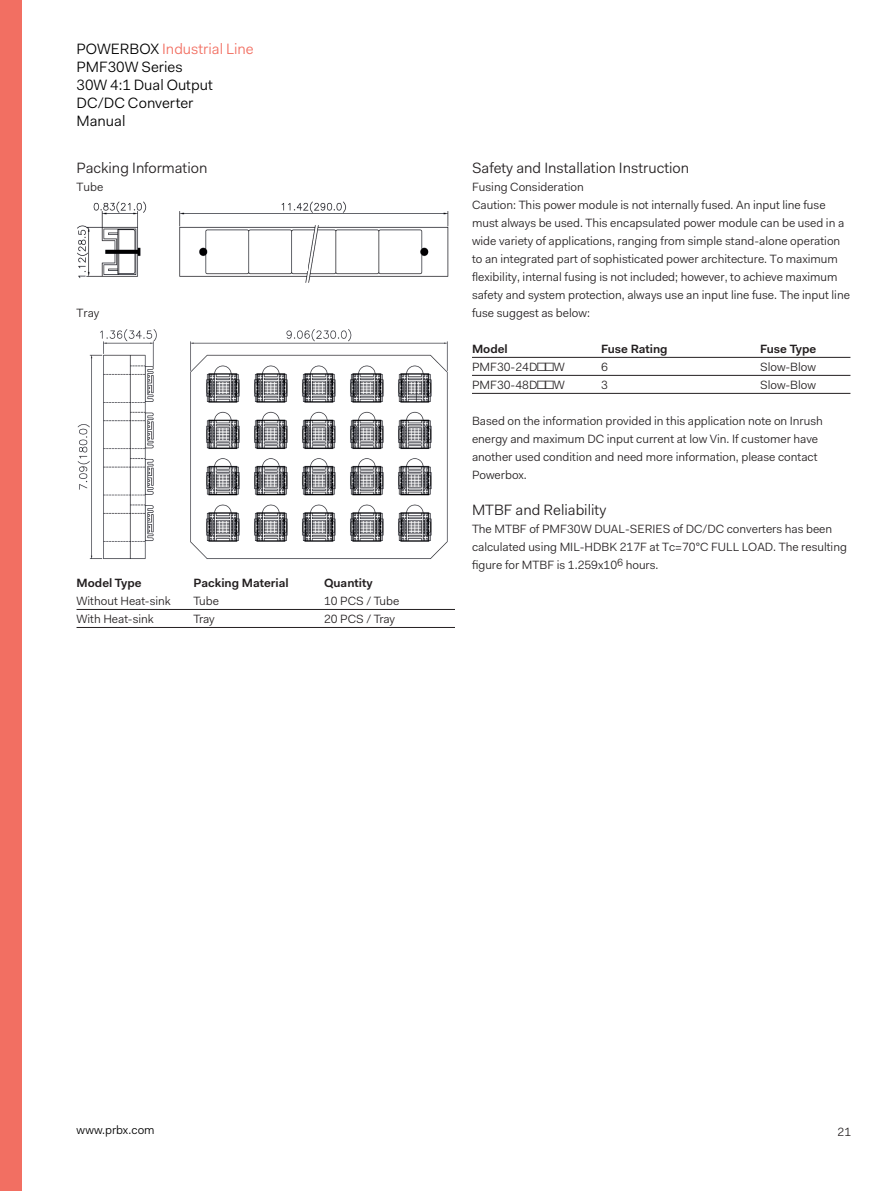
<style>
.page{position:relative;width:893px;height:1191px;background:#fff}
.page>*{position:absolute;margin:0;border:0;box-sizing:border-box;transform-origin:0 0}
.t1{font:15px/18px "Fakt Pro Blond";color:#000}
.Prodspec{font:15px "Fakt Pro Blond";color:#231f20}
.Rubrik_Mech{font:15px "Fakt Pro Blond";color:#231f20}
.Prodspec-2{font:12px/18px "Fakt Pro Blond";color:#231f20}
.Tabell{font:12px "Fakt Pro Blond";color:#231f20}
.Prodspec-3{font:600 12px "Fakt Pro";color:#231f20}
.Tabell_rubruk{font:600 12px "Fakt Pro";color:#231f20}
.t2{font:12px "Fakt Pro Blond";color:#000}
.s1{color:#f26f62}
</style>
<div class="page">
<div style="left:0;top:0;width:21px;height:1191px;background:#f26f62"></div>
<hr style="left:77px;top:609px;width:378px;height:1px;background:#231f20">
<hr style="left:77px;top:627px;width:378px;height:1px;background:#231f20">
<hr style="left:472px;top:357px;width:378px;height:1px;background:#231f20">
<hr style="left:472px;top:375px;width:378px;height:1px;background:#231f20">
<hr style="left:472px;top:393px;width:378px;height:1px;background:#231f20">
<img style="left:77px;top:201px;width:372px;height:82px">
<div style="left:209px;top:252px;width:20px;height:20px;background:#fff"></div>
<div style="left:252px;top:252px;width:21px;height:20px;background:#fff"></div>
<div style="left:340px;top:252px;width:20px;height:20px;background:#fff"></div>
<div style="left:383px;top:252px;width:20px;height:20px;background:#fff"></div>
<div style="left:295px;top:254px;width:13px;height:17px;background:#fff"></div>
<img style="left:77px;top:329px;width:371px;height:230px">
<p class="t1" style="left:77px;top:40px;width:179px">POWERBOX <span class="s1">Industrial Line<br></span>PMF30W Series<br>30W 4:1 Dual Output<br>DC/DC Converter<br>Manual</p>
<p class="Rubrik_Mech" style="left:77px;top:158px;width:132px">Packing Information</p>
<p class="Prodspec-2" style="left:77px;top:178px;width:28px">Tube</p>
<p class="Prodspec-2" style="left:77px;top:304px;width:24px">Tray</p>
<p class="Prodspec-3" style="left:77px;top:575px;width:67px">Model Type</p>
<p class="Prodspec-3" style="left:194px;top:575px;width:97px">Packing Material</p>
<p class="Prodspec-3" style="left:324px;top:575px;width:50px">Quantity</p>
<p class="Tabell" style="left:77px;top:593px;width:96px">Without Heat-sink</p>
<p class="Tabell" style="left:194px;top:593px;width:27px">Tube</p>
<p class="Tabell" style="left:324px;top:593px;width:77px">10 PCS / Tube</p>
<p class="Tabell" style="left:77px;top:611px;width:79px">With Heat-sink</p>
<p class="Tabell" style="left:194px;top:611px;width:23px">Tray</p>
<p class="Tabell" style="left:324px;top:611px;width:73px">20 PCS / Tray</p>
<p class="Prodspec" style="left:472px;top:158px;width:219px">Safety and Installation Instruction</p>
<p class="Prodspec-2" style="left:472px;top:178px;width:113px">Fusing Consideration</p>
<p class="Prodspec-2" style="left:472px;top:196px;width:379px">Caution: This power module is not internally fused. An input line fuse must always be used. This encapsulated power module can be used in a wide variety of applications, ranging from simple stand-alone operation to an integrated part of sophisticated power architecture. To maximum flexibility, internal fusing is not included; however, to achieve maximum safety and system protection, always use an input line fuse. The input line fuse suggest as below:</p>
<p class="Tabell_rubruk" style="left:472px;top:341px;width:37px">Model</p>
<p class="Tabell_rubruk" style="left:601px;top:341px;width:68px">Fuse Rating</p>
<p class="Tabell_rubruk" style="left:760px;top:341px;width:58px">Fuse Type</p>
<p class="Tabell" style="left:472px;top:359px;width:94px">PMF30-24D□□W</p>
<p class="Tabell" style="left:601px;top:359px;width:8px">6</p>
<p class="Tabell" style="left:760px;top:359px;width:58px">Slow-Blow</p>
<p class="Tabell" style="left:472px;top:377px;width:94px">PMF30-48D□□W</p>
<p class="Tabell" style="left:601px;top:377px;width:8px">3</p>
<p class="Tabell" style="left:760px;top:377px;width:58px">Slow-Blow</p>
<p class="Prodspec-2" style="left:472px;top:412px;width:352px">Based on the information provided in this application note on Inrush energy and maximum DC input current at low Vin. If customer have another used condition and need more information, please contact Powerbox.</p>
<p class="Prodspec" style="left:472px;top:500px;width:136px">MTBF and Reliability</p>
<p class="Prodspec-2" style="left:472px;top:520px;width:376px">The MTBF of PMF30W DUAL-SERIES of DC/DC converters has been calculated using MIL-HDBK 217F at Tc=70°C FULL LOAD. The resulting figure for MTBF is 1.259x10<sup>6</sup> hours.</p>
<p class="t2" style="left:77px;top:1122px;width:80px">www.prbx.com</p>
<p class="Prodspec-2" style="left:837px;top:1123px;width:15px">21</p>
</div>
